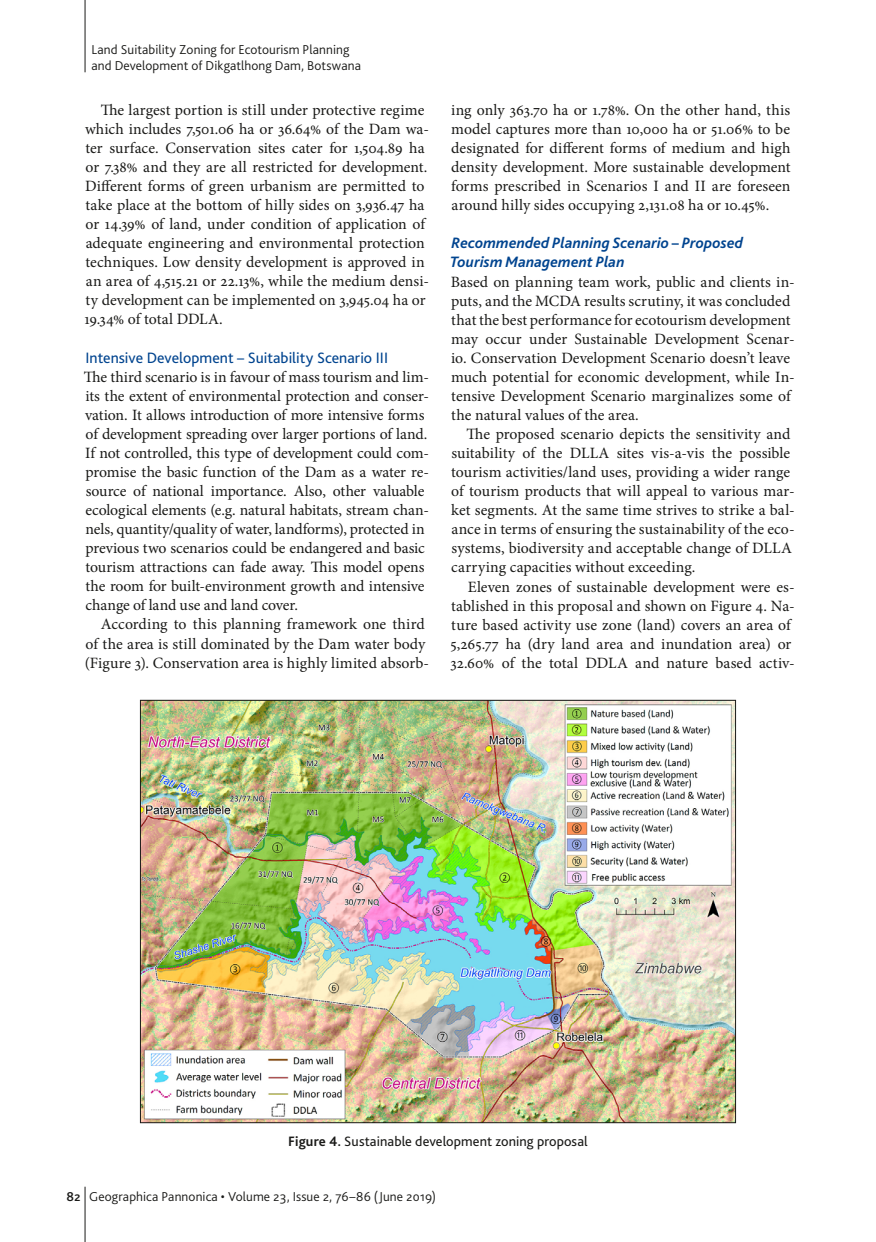
<style>
.page{position:relative;width:876px;height:1242px;background:#fff}
.page>*{position:absolute;margin:0;border:0;box-sizing:border-box;transform-origin:0 0}
.t1{font:15.75px/19px "Minion Pro";color:#1a1a18}
.t2{font:italic 700 15.75px/19px "Bliss Pro";color:#00448f}
.t3{font:15.75px "Bliss Pro";color:#00448f}
.t4{font:14.25px "Bliss Pro";letter-spacing:.005em;color:#1a1a18}
.t5{font:300 13.5px/16.2px "Bliss Pro";letter-spacing:.01em;color:#1a1a18}
.s1{font-weight:700}
.s2{font-weight:500}
</style>
<div class="page">
<hr style="left:85px;top:0;width:1px;height:72px;background:#1a1a18">
<hr style="left:85px;top:1186px;width:1px;height:56px;background:#1a1a18">
<img style="left:142px;top:702px;width:592px;height:419px">
<p class="t5" style="left:91px;top:41px;width:271px">Land Suitability Zoning for Ecotourism Planning and Development of Dikgatlhong Dam, Botswana</p>
<p class="t1" style="left:85px;top:100px;width:346px;text-indent:16px">The largest portion is still under protective regime which includes 7,501.06 ha or 36.64% of the Dam wa&shy;ter surface. Conservation sites cater for 1,504.89 ha or 7.38% and they are all restricted for development.<br>Different forms of green urbanism are permitted to take place at the bottom of hilly sides on 3,936.47 ha or 14.39% of land, under condition of application of adequate engineering and environmental protection techniques. Low density development is approved in an area of 4,515.21 or 22.13%, while the medium densi&shy;ty development can be implemented on 3,945.04 ha or 19.34% of total DDLA.</p>
<p class="t3" style="left:85px;top:347px;width:304px">Intensive Development – Suitability Scenario III</p>
<p class="t1" style="left:84px;top:367px;width:347px">The third scenario is in favour of mass tourism and lim&shy;its the extent of environmental protection and conser&shy;vation. It allows introduction of more intensive forms of development spreading over larger portions of land.<br>If not controlled, this type of development could com&shy;promise the basic function of the Dam as a water re&shy;source of national importance. Also, other valuable ecological elements (e.g. natural habitats, stream chan&shy;nels, quantity/quality of water, landforms), protected in previous two scenarios could be endangered and basic tourism attractions can fade away. This model opens the room for built-environment growth and intensive change of land use and land cover.</p>
<p class="t1" style="left:85px;top:615px;width:346px;text-indent:16px">According to this planning framework one third of the area is still dominated by the Dam water body (Figure 3). Conservation area is highly limited absorb-</p>
<p class="t1" style="left:451px;top:100px;width:341px;text-align:justify">ing only 363.70 ha or 1.78%. On the other hand, this model captures more than 10,000 ha or 51.06% to be designated for different forms of medium and high density development. More sustainable development forms prescribed in Scenarios I and II are foreseen around hilly sides occupying 2,131.08 ha or 10.45%.</p>
<p class="t2" style="left:450px;top:233px;width:294px">Recommended Planning Scenario – Proposed<br>Tourism Management Plan</p>
<p class="t1" style="left:451px;top:272px;width:345px">Based on planning team work, public and clients in&shy;puts, and the MCDA results scrutiny, it was concluded that the best performance for ecotourism development may occur under Sustainable Development Scenar&shy;io. Conservation Development Scenario doesn’t leave much potential for economic development, while In&shy;tensive Development Scenario marginalizes some of the natural values of the area.</p>
<p class="t1" style="left:451px;top:424px;width:345px;text-indent:15px">The proposed scenario depicts the sensitivity and suitability of the DLLA sites vis-a-vis the possible tourism activities/land uses, providing a wider range of tourism products that will appeal to various mar&shy;ket segments. At the same time strives to strike a bal&shy;ance in terms of ensuring the sustainability of the eco&shy;systems, biodiversity and acceptable change of DLLA carrying capacities without exceeding.</p>
<p class="t1" style="left:450px;top:577px;width:346px;text-indent:17px">Eleven zones of sustainable development were es&shy;tablished in this proposal and shown on Figure 4. Na&shy;ture based activity use zone (land) covers an area of 5,265.77 ha (dry land area and inundation area) or 32.60% of the total DDLA and nature based activ-</p>
<p class="t4" style="left:288px;top:1132px;width:301px"><span class="s1">Figure 4.</span> Sustainable development zoning proposal</p>
<p class="t5" style="left:67px;top:1187px;width:371px"><span class="s2">82</span> Geographica Pannonica • Volume 23, Issue 2, 76–86 (June 2019)</p>
</div>
